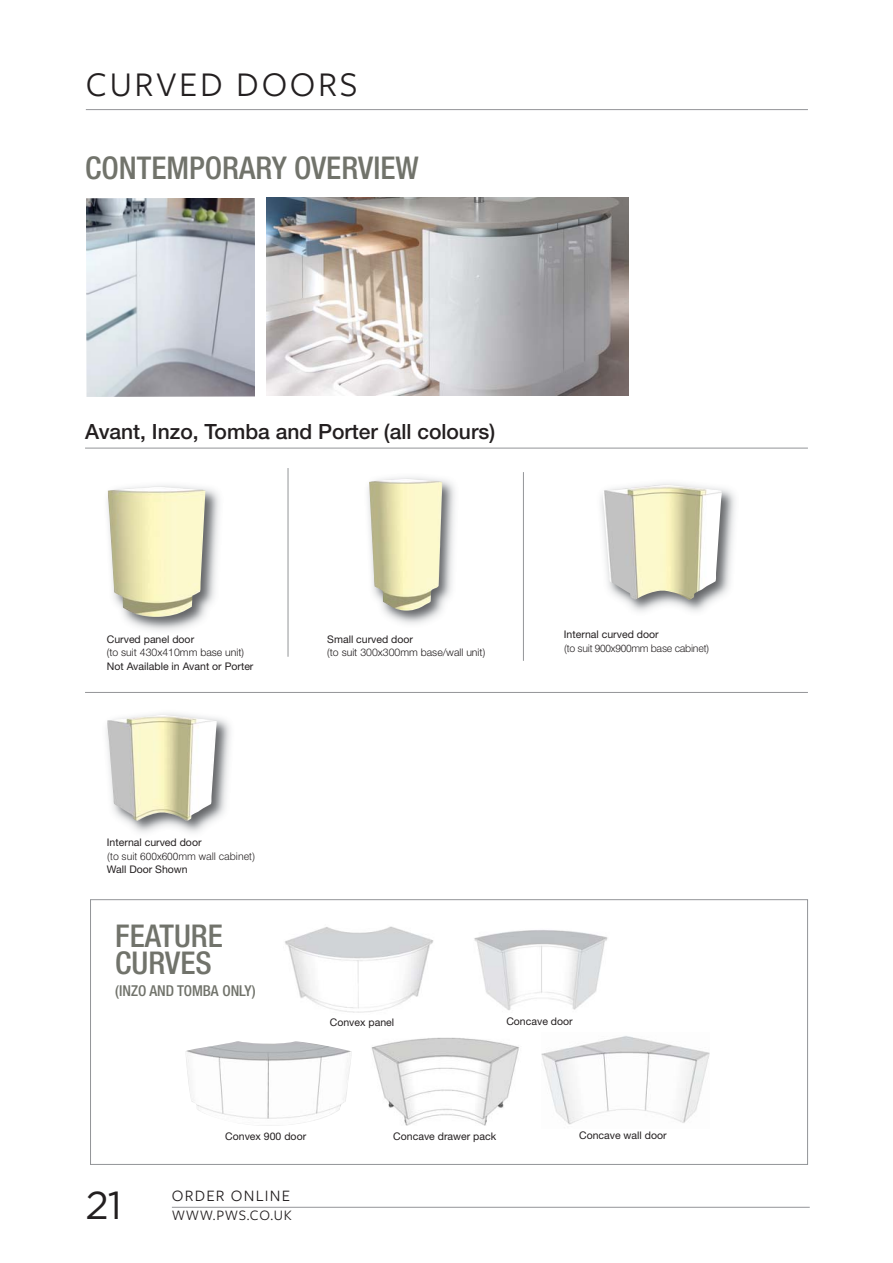
<style>
.page{position:relative;width:893px;height:1263px;background:#fff}
.page>*{position:absolute;margin:0;border:0;box-sizing:border-box;transform-origin:0 0}
.t1{font:39px "Gotham";color:#231f20}
.t2{font:36px "Freight Sans Pro";letter-spacing:.075em;color:#231f20}
.t3{font:500 condensed 31.35px/27.2px "Helvetica Neue LT Std";color:#71736b}
.t4{font:500 21px "Helvetica Neue LT Std";color:#231f20}
.t5{font:16.5px "Freight Sans Pro";letter-spacing:.075em;color:#231f20}
.t6{font:500 condensed 15px "Helvetica Neue LT Std";color:#71736b}
.t7{font:15px "Freight Sans Pro";letter-spacing:.035em;color:#231f20}
.t8{font:10.5px "Helvetica Neue LT Std";color:#231f20}
.t9{font:300 10.5px "Swiss 721 BT";letter-spacing:-.015em;color:#231f20}
.t10{font:300 10.5px "Helvetica Neue LT Std";color:#231f20}
</style>
<div class="page">
<div style="left:90px;top:899px;width:718px;height:266px;border:1px solid #939598"></div>
<img style="left:86px;top:199px;width:169px;height:197px">
<img style="left:267px;top:198px;width:361px;height:197px">
<img style="left:601px;top:483px;width:134px;height:129px">
<img style="left:602px;top:484px;width:120px;height:116px">
<img style="left:106px;top:713px;width:125px;height:120px">
<img style="left:107px;top:715px;width:110px;height:106px">
<img style="left:107px;top:485px;width:113px;height:146px">
<img style="left:108px;top:486px;width:97px;height:131px">
<img style="left:367px;top:477px;width:88px;height:147px">
<img style="left:369px;top:478px;width:73px;height:133px">
<hr style="left:288px;top:468px;width:1px;height:189px;background:#939598">
<hr style="left:85px;top:692px;width:723px;height:1px;background:#939598">
<hr style="left:85px;top:448px;width:723px;height:1px;background:#939598">
<hr style="left:86px;top:109px;width:722px;height:1px;background:#939598">
<hr style="left:172px;top:1207px;width:638px;height:1px;background:#939598">
<img style="left:474px;top:930px;width:134px;height:80px">
<img style="left:186px;top:1041px;width:166px;height:85px">
<img style="left:371px;top:1037px;width:148px;height:89px">
<img style="left:541px;top:1036px;width:168px;height:89px">
<img style="left:285px;top:926px;width:149px;height:87px">
<hr style="left:523px;top:472px;width:1px;height:189px;background:#939598">
<h2 class="t2" style="left:86px;top:73px;width:273px">CURVED DOORS</h2>
<h3 class="t3" style="left:85px;top:158px;width:335px">CONTEMPORARY OVERVIEW</h3>
<h3 class="t4" style="left:85px;top:424px;width:412px">Avant, Inzo, Tomba and Porter (all colours)</h3>
<p class="t8" style="left:107px;top:635px;width:89px">Curved panel door</p>
<p class="t10" style="left:107px;top:649px;width:139px">(to suit 430x410mm base unit)</p>
<p class="t8" style="left:107px;top:662px;width:148px">Not Available in Avant or Porter</p>
<p class="t8" style="left:107px;top:839px;width:96px">Internal curved door</p>
<p class="t9" style="left:107px;top:851px;width:150px">(to suit 600x600mm wall cabinet)</p>
<p class="t8" style="left:107px;top:866px;width:82px">Wall Door Shown</p>
<h3 class="t3" style="left:115px;top:926px;width:109px">FEATURE<br>CURVES</h3>
<h3 class="t6" style="left:115px;top:986px;width:142px">(INZO AND TOMBA ONLY)</h3>
<p class="t8" style="left:327px;top:635px;width:87px">Small curved door</p>
<p class="t10" style="left:327px;top:649px;width:159px">(to suit 300x300mm base/wall unit)</p>
<p class="t8" style="left:564px;top:631px;width:96px">Internal curved door</p>
<p class="t9" style="left:564px;top:643px;width:147px">(to suit 900x900mm base cabinet)</p>
<p class="t8" style="left:330px;top:1018px;width:66px">Convex panel</p>
<p class="t8" style="left:506px;top:1017px;width:68px">Concave door</p>
<p class="t8" style="left:225px;top:1132px;width:82px">Convex 900 door</p>
<p class="t8" style="left:393px;top:1132px;width:104px">Concave drawer pack</p>
<p class="t8" style="left:579px;top:1131px;width:89px">Concave wall door</p>
<h1 class="t1" style="left:85px;top:1191px;width:38px">21</h1>
<h3 class="t5" style="left:172px;top:1191px;width:120px">ORDER ONLINE</h3>
<h3 class="t7" style="left:172px;top:1211px;width:121px">WWW.PWS.CO.UK</h3>
</div>
